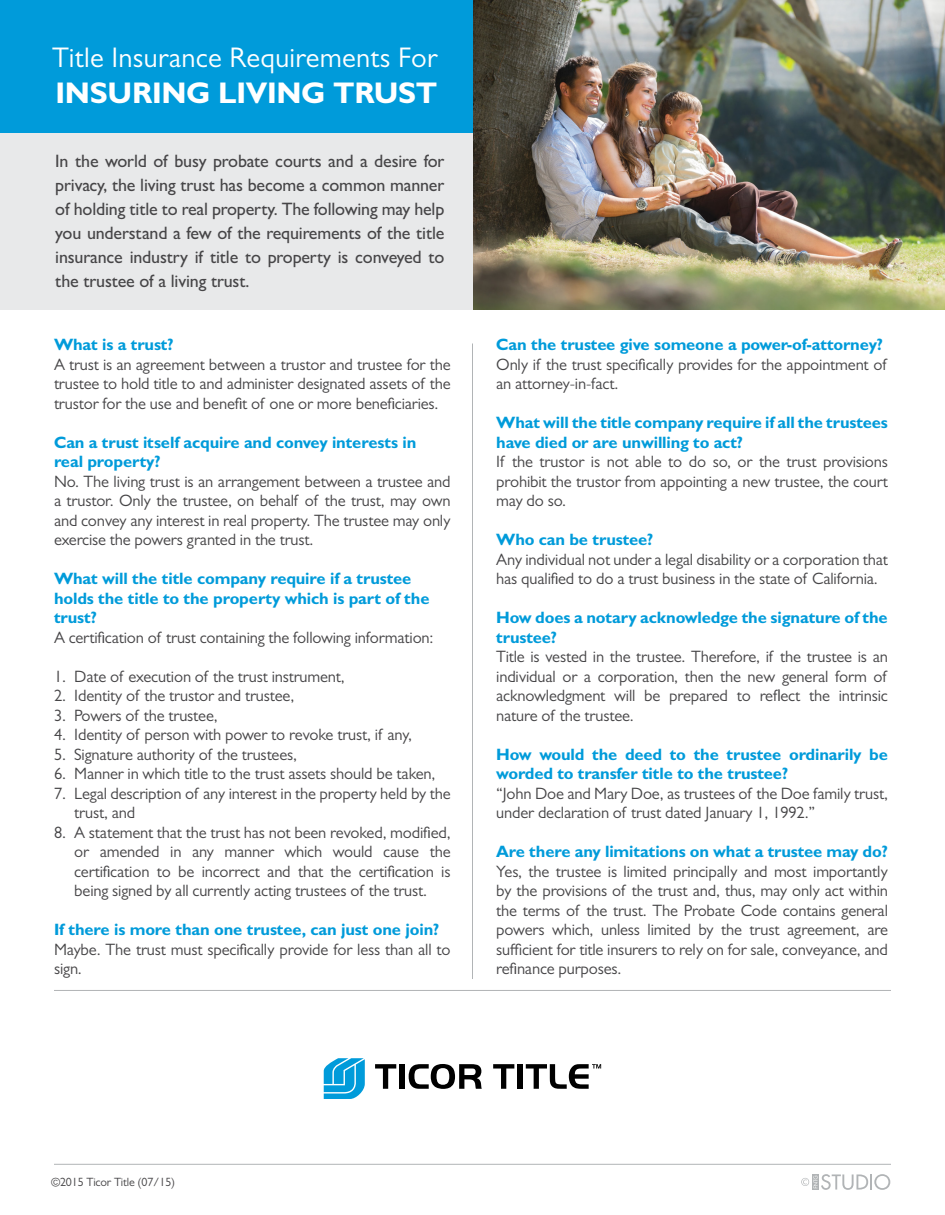
<style>
.page{position:relative;width:945px;height:1215px;background:#fff}
.page>*{position:absolute;margin:0;border:0;box-sizing:border-box;transform-origin:0 0}
.t1{font:700 30px "Gill Sans MT Pro";letter-spacing:-.01em;color:#fff}
.t2{font:28.5px "Gill Sans MT Pro";letter-spacing:.01em;color:#fff}
.t3{font:500 18px/24px "Gill Sans MT Pro";letter-spacing:-.01em;color:#464547;text-align:justify}
.t4{font:16.5px/19.5px "Gill Sans MT Pro";letter-spacing:-.01em;color:#464547;text-align:justify}
.t5{font:700 16.5px/19.5px "Gill Sans MT Pro";letter-spacing:-.01em;color:#009bda}
.t6{font:12px "Gill Sans MT Pro";letter-spacing:-.01em;color:#464547}
</style>
<div class="page">
<div style="left:0;top:133px;width:944px;height:176px;background:#e8e9ea"></div>
<hr style="left:54px;top:1164px;width:837px;height:1px;background:#b1b4b6">
<svg style="left:801px;top:1174px;width:89px;height:16px"></svg>
<div style="left:0;top:0;width:945px;height:132px;background:#009bda"></div>
<hr style="left:54px;top:990px;width:837px;height:1px;background:#b1b4b6">
<img style="left:474px;top:0;width:471px;height:309px">
<hr style="left:472px;top:344px;width:1px;height:635px;background:#b1b4b6">
<svg style="left:324px;top:1058px;width:41px;height:41px;background:#34afe1"></svg>
<svg style="left:375px;top:1064px;width:21px;height:25px"></svg>
<div style="left:399px;top:1064px;width:6px;height:25px;background:#000"></div>
<svg style="left:409px;top:1064px;width:73px;height:25px"></svg>
<svg style="left:493px;top:1064px;width:21px;height:25px"></svg>
<div style="left:518px;top:1064px;width:5px;height:25px;background:#000"></div>
<svg style="left:526px;top:1064px;width:75px;height:25px"></svg>
<h2 class="t2" style="left:52px;top:40px;width:387px">Title Insurance Requirements For</h2>
<h1 class="t1" style="left:55px;top:75px;width:384px">INSURING LIVING TRUST</h1>
<p class="t3" style="left:55px;top:149px;width:391px">In the world of busy probate courts and a desire for privacy, the living trust has become a common manner of holding title to real property. The following may help you understand a few of the requirements of the title insurance industry if title to property is conveyed to the trustee of a living trust.</p>
<p class="t5" style="left:54px;top:335px;width:121px">What is a trust?</p>
<p class="t4" style="left:54px;top:354px;width:398px">A trust is an agreement between a trustor and trustee for the trustee to hold title to and administer designated assets of the trustor for the use and benefit of one or more beneficiaries.</p>
<p class="t5" style="left:54px;top:432px;width:364px">Can a trust itself acquire and convey interests in real property?</p>
<p class="t4" style="left:54px;top:471px;width:398px">No. The living trust is an arrangement between a trustee and a trustor. Only the trustee, on behalf of the trust, may own and convey any interest in real property. The trustee may only exercise the powers granted in the trust.</p>
<p class="t5" style="left:54px;top:569px;width:377px">What will the title company require if a trustee holds the title to the property which is part of the trust?</p>
<p class="t4" style="left:54px;top:627px;width:381px">A certification of trust containing the following information:</p>
<p class="t4" style="left:54px;top:666px;width:292px">1. Date of execution of the trust instrument,</p>
<p class="t4" style="left:54px;top:686px;width:242px">2. Identity of the trustor and trustee,</p>
<p class="t4" style="left:54px;top:705px;width:165px">3. Powers of the trustee,</p>
<p class="t4" style="left:54px;top:725px;width:360px">4. Identity of person with power to revoke trust, if any,</p>
<p class="t4" style="left:54px;top:744px;width:244px">5. Signature authority of the trustees,</p>
<p class="t4" style="left:54px;top:764px;width:383px">6. Manner in which title to the trust assets should be taken,</p>
<p class="t4" style="left:74px;top:783px;width:378px;text-indent:-20px">7. Legal description of any interest in the property held by the trust, and</p>
<p class="t4" style="left:74px;top:822px;width:378px;text-indent:-20px">8. A statement that the trust has not been revoked, modified, or amended in any manner which would cause the certification to be incorrect and that the certification is being signed by all currently acting trustees of the trust.</p>
<p class="t5" style="left:54px;top:920px;width:387px">If there is more than one trustee, can just one join?</p>
<p class="t4" style="left:54px;top:939px;width:398px">Maybe. The trust must specifically provide for less than all to sign.</p>
<p class="t5" style="left:496px;top:335px;width:388px">Can the trustee give someone a power-of-attorney?</p>
<p class="t4" style="left:496px;top:354px;width:392px">Only if the trust specifically provides for the appointment of an attorney-in-fact.</p>
<p class="t5" style="left:496px;top:413px;width:393px">What will the title company require if all the trustees have died or are unwilling to act?</p>
<p class="t4" style="left:496px;top:452px;width:393px">If the trustor is not able to do so, or the trust provisions prohibit the trustor from appointing a new trustee, the court may do so.</p>
<p class="t5" style="left:496px;top:530px;width:159px">Who can be trustee?</p>
<p class="t4" style="left:496px;top:549px;width:393px">Any individual not under a legal disability or a corporation that has qualified to do a trust business in the state of California.</p>
<p class="t5" style="left:496px;top:608px;width:393px">How does a notary acknowledge the signature of the trustee?</p>
<p class="t4" style="left:496px;top:647px;width:393px">Title is vested in the trustee. Therefore, if the trustee is an individual or a corporation, then the new general form of acknowledgment will be prepared to reflect the intrinsic nature of the trustee.</p>
<p class="t5" style="left:496px;top:744px;width:393px">How would the deed to the trustee ordinarily be worded to transfer title to the trustee?</p>
<p class="t4" style="left:496px;top:783px;width:393px">“John Doe and Mary Doe, as trustees of the Doe family trust, under declaration of trust dated January 1, 1992.”</p>
<p class="t5" style="left:496px;top:842px;width:393px">Are there any limitations on what a trustee may do?</p>
<p class="t4" style="left:496px;top:861px;width:393px">Yes, the trustee is limited principally and most importantly by the provisions of the trust and, thus, may only act within the terms of the trust. The Probate Code contains general powers which, unless limited by the trust agreement, are sufficient for title insurers to rely on for sale, conveyance, and refinance purposes.</p>
<p class="t6" style="left:51px;top:1175px;width:126px">©2015 Ticor Title (07/15)</p>
</div>
